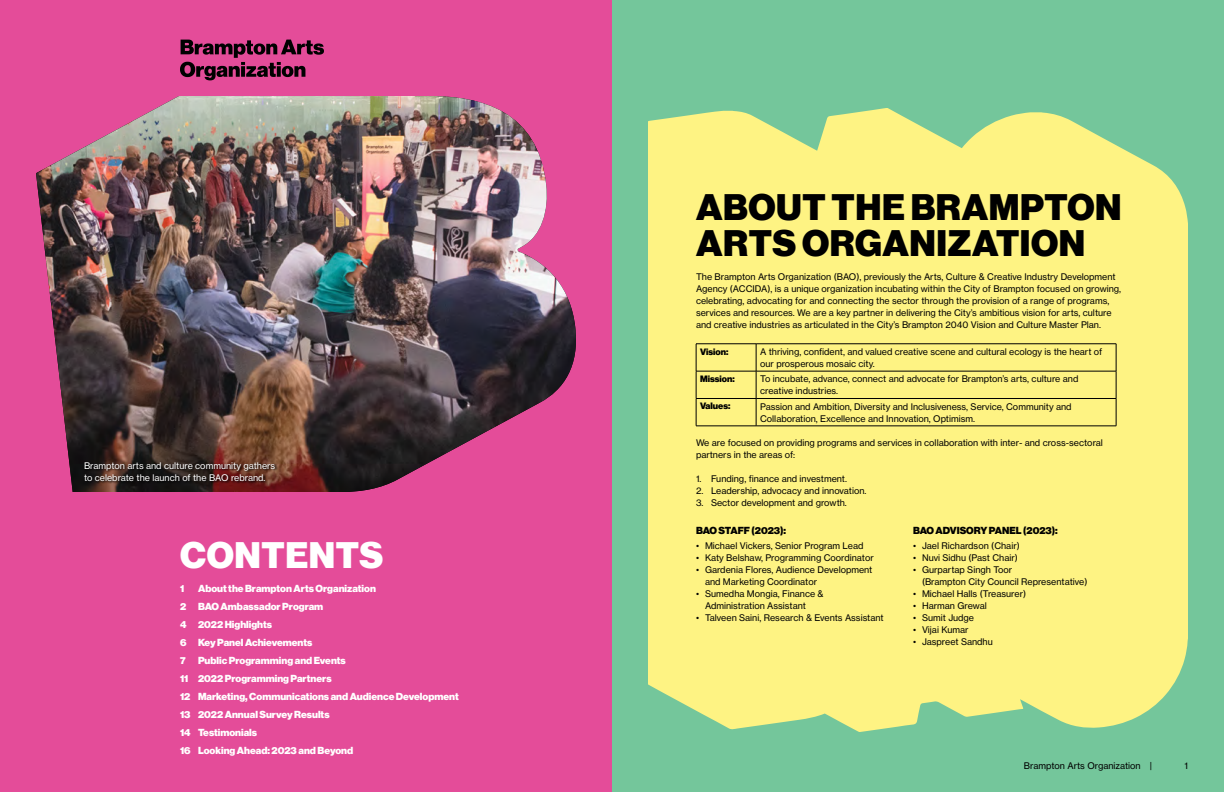
<style>
.page{position:relative;width:1224px;height:792px;background:#fff}
.page>*{position:absolute;margin:0;border:0;box-sizing:border-box;transform-origin:0 0}
.t1{font:36px/36px "N Haas Grotesk DS Pro 95 Blk";letter-spacing:.015em;color:#000}
.t2{font:36px "N Haas Grotesk DS Pro 95 Blk";letter-spacing:.015em;color:#fff}
.t3{font:900 10px/18px "Haas Grot Disp 95";color:#fff}
.t4{font:900 10px "Haas Grot Disp 95";color:#000}
.t5{font:9px/12px "Haas Grot Text 55 Roman";color:#000}
.t6{font:9px/12px "Haas Grot Text 55 Roman";color:#fff}
.t7{font:9px "N Haas Grotesk DS Pro 95 Blk";color:#000}
</style>
<div class="page">
<div style="left:612px;top:0;width:612px;height:792px;background:#74c69b"></div>
<div style="left:0;top:0;width:612px;height:792px;background:#e44c99"></div>
<div style="left:648px;top:108px;width:540px;height:624px;background:#fef383"></div>
<svg style="left:180px;top:40px;width:144px;height:40px"></svg>
<hr style="left:696px;top:344px;width:60px;height:1px;background:#000">
<hr style="left:756px;top:344px;width:360px;height:1px;background:#000">
<hr style="left:696px;top:371px;width:60px;height:1px;background:#000">
<hr style="left:756px;top:371px;width:360px;height:1px;background:#000">
<hr style="left:696px;top:398px;width:60px;height:1px;background:#000">
<svg style="left:696px;top:344px;width:1px;height:82px"></svg>
<hr style="left:756px;top:398px;width:360px;height:1px;background:#000">
<svg style="left:756px;top:344px;width:1px;height:82px"></svg>
<svg style="left:1116px;top:344px;width:1px;height:82px"></svg>
<hr style="left:696px;top:426px;width:60px;height:1px;background:#000">
<hr style="left:756px;top:426px;width:360px;height:1px;background:#000">
<img style="left:36px;top:96px;width:540px;height:396px">
<svg style="left:84px;top:461px;width:194px;height:23px"></svg>
<p class="t6" style="left:84px;top:460px;width:193px">Brampton arts and culture community gathers to celebrate the launch of the BAO rebrand.</p>
<h1 class="t2" style="left:180px;top:534px;width:204px">CONTENTS</h1>
<p class="t3" style="left:180px;top:579px;width:6px">1</p>
<p class="t3" style="left:180px;top:579px;width:280px;text-indent:18px">About the Brampton Arts Organization<br>2 BAO Ambassador Program<br>4 2022 Highlights<br>6 Key Panel Achievements<br>7 Public Programming and Events<br>11 2022 Programming Partners<br>12 Marketing, Communications and Audience Development<br>13 2022 Annual Survey Results<br>14 Testimonials<br>16 Looking Ahead: 2023 and Beyond</p>
<h1 class="t1" style="left:696px;top:189px;width:427px">ABOUT THE BRAMPTON<br>ARTS ORGANIZATION</h1>
<p class="t5" style="left:696px;top:270px;width:427px">The Brampton Arts Organization (BAO), previously the Arts, Culture &amp; Creative Industry Development Agency (ACCIDA), is a unique organization incubating within the City of Brampton focused on growing, celebrating, advocating for and connecting the sector through the provision of a range of programs, services and resources. We are a key partner in delivering the City’s ambitious vision for arts, culture and creative industries as articulated in the City’s Brampton 2040 Vision and Culture Master Plan.</p>
<p class="t7" style="left:700px;top:346px;width:30px">Vision:</p>
<p class="t5" style="left:760px;top:346px;width:344px">A thriving, confident, and valued creative scene and cultural ecology is the heart of our prosperous mosaic city.</p>
<p class="t7" style="left:700px;top:374px;width:36px">Mission:</p>
<p class="t5" style="left:760px;top:373px;width:320px">To incubate, advance, connect and advocate for Brampton’s arts, culture and creative industries.</p>
<p class="t7" style="left:700px;top:401px;width:32px">Values:</p>
<p class="t5" style="left:760px;top:401px;width:313px">Passion and Ambition, Diversity and Inclusiveness, Service, Community and<br>Collaboration, Excellence and Innovation, Optimism.</p>
<p class="t5" style="left:696px;top:437px;width:409px">We are focused on providing programs and services in collaboration with inter- and cross-sectoral partners in the areas of:</p>
<p class="t5" style="left:696px;top:473px;width:153px">1. Funding, finance and investment.</p>
<p class="t5" style="left:696px;top:485px;width:172px">2. Leadership, advocacy and innovation.</p>
<p class="t5" style="left:696px;top:497px;width:152px">3. Sector development and growth.</p>
<p class="t4" style="left:696px;top:525px;width:92px">BAO STAFF (2023):</p>
<p class="t5" style="left:696px;top:540px;width:169px">• Michael Vickers, Senior Program Lead</p>
<p class="t5" style="left:696px;top:552px;width:179px">• Katy Belshaw, Programming Coordinator</p>
<p class="t5" style="left:705px;top:564px;width:169px;text-indent:-9px">• Gardenia Flores, Audience Development and Marketing Coordinator</p>
<p class="t5" style="left:705px;top:588px;width:120px;text-indent:-9px">• Sumedha Mongia, Finance &amp;<br>Administration Assistant</p>
<p class="t5" style="left:696px;top:612px;width:189px">• Talveen Saini, Research &amp; Events Assistant</p>
<p class="t4" style="left:913px;top:525px;width:146px">BAO ADVISORY PANEL (2023):</p>
<p class="t5" style="left:913px;top:540px;width:108px">• Jael Richardson (Chair)</p>
<p class="t5" style="left:913px;top:552px;width:106px">• Nuvi Sidhu (Past Chair)</p>
<p class="t5" style="left:922px;top:564px;width:167px;text-indent:-9px">• Gurpartap Singh Toor<br>(Brampton City Council Representative)</p>
<p class="t5" style="left:913px;top:588px;width:115px">• Michael Halls (Treasurer)</p>
<p class="t5" style="left:913px;top:600px;width:75px">• Harman Grewal</p>
<p class="t5" style="left:913px;top:612px;width:63px">• Sumit Judge</p>
<p class="t5" style="left:913px;top:624px;width:57px">• Vijai Kumar</p>
<p class="t5" style="left:913px;top:636px;width:81px">• Jaspreet Sandhu</p>
<p class="t5" style="left:1024px;top:760px;width:130px">Brampton Arts Organization |</p>
<p class="t5" style="left:1184px;top:760px;width:5px">1</p>
</div>
